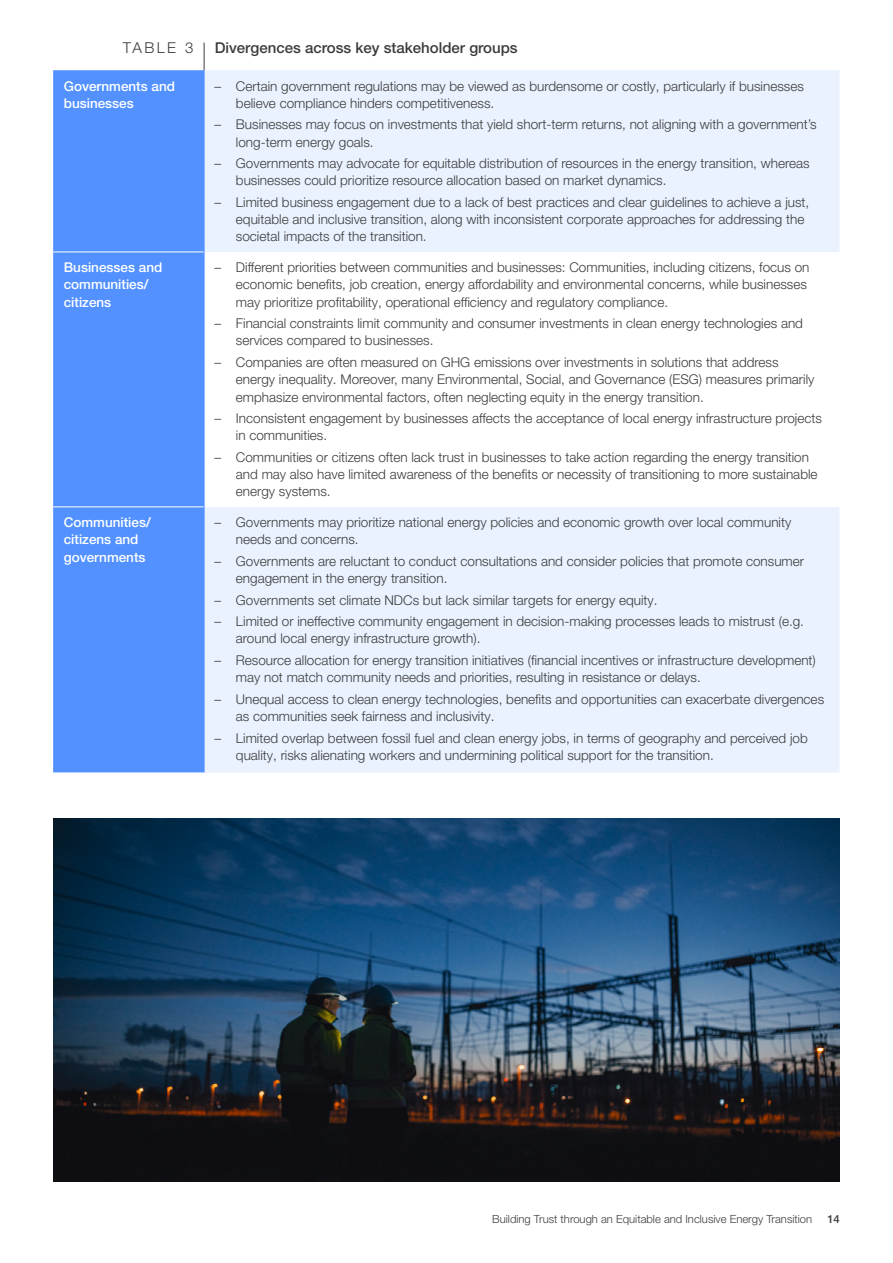
<style>
.page{position:relative;width:893px;height:1263px;background:#fff}
.page>*{position:absolute;margin:0;border:0;box-sizing:border-box;transform-origin:0 0}
.t1{font:500 15px "Helvetica Neue LT Pro";color:#3c3c3b}
.t2{font:300 15px "Helvetica Neue LT Pro";letter-spacing:.16em;color:#3c3c3b}
.t3{font:300 13.5px/17.2px "Helvetica Neue LT Pro";color:#3c3c3b}
.t4{font:500 13.5px/17.2px "Helvetica Neue LT Pro";color:#fff}
.t5{font:300 11.25px "Helvetica Neue LT Pro";color:#3c3c3b}
.t6{font:500 11.25px "Helvetica Neue LT Pro";color:#3c3c3b}
</style>
<div class="page">
<img style="left:53px;top:819px;width:787px;height:362px">
<hr style="left:204px;top:43px;width:1px;height:569px;background:#3c3c3b">
<div style="left:53px;top:70px;width:151px;height:702px;background:#5291ff"></div>
<div style="left:205px;top:70px;width:634px;height:702px;background:#eaf2ff"></div>
<div style="left:204px;top:252px;width:635px;height:255px;background:#fff"></div>
<hr style="left:53px;top:252px;width:151px;height:1px;background:#fff">
<hr style="left:53px;top:507px;width:151px;height:1px;background:#fff">
<hr style="left:204px;top:70px;width:1px;height:702px;background:#5291ff">
<p class="t2" style="left:123px;top:39px;width:72px">TABLE 3</p>
<p class="t1" style="left:215px;top:39px;width:304px">Divergences across key stakeholder groups</p>
<p class="t4" style="left:64px;top:77px;width:113px">Governments and businesses</p>
<p class="t3" style="left:236px;top:77px;width:569px;text-indent:-21px">– Certain government regulations may be viewed as burdensome or costly, particularly if businesses believe compliance hinders competitiveness.</p>
<p class="t3" style="left:236px;top:116px;width:582px;text-indent:-21px">– Businesses may focus on investments that yield short-term returns, not aligning with a government’s long-term energy goals.</p>
<p class="t3" style="left:236px;top:154px;width:575px;text-indent:-21px">– Governments may advocate for equitable distribution of resources in the energy transition, whereas businesses could prioritize resource allocation based on market dynamics.</p>
<p class="t3" style="left:236px;top:193px;width:575px;text-indent:-21px">– Limited business engagement due to a lack of best practices and clear guidelines to achieve a just, equitable and inclusive transition, along with inconsistent corporate approaches for addressing the societal impacts of the transition.</p>
<p class="t4" style="left:64px;top:259px;width:100px">Businesses and communities/ citizens</p>
<p class="t3" style="left:236px;top:258px;width:575px;text-indent:-21px">– Different priorities between communities and businesses: Communities, including citizens, focus on economic benefits, job creation, energy affordability and environmental concerns, while businesses may prioritize profitability, operational efficiency and regulatory compliance.</p>
<p class="t3" style="left:236px;top:314px;width:569px;text-indent:-21px">– Financial constraints limit community and consumer investments in clean energy technologies and services compared to businesses.</p>
<p class="t3" style="left:236px;top:353px;width:580px;text-indent:-21px">– Companies are often measured on GHG emissions over investments in solutions that address energy inequality. Moreover, many Environmental, Social, and Governance (ESG) measures primarily emphasize environmental factors, often neglecting equity in the energy transition.</p>
<p class="t3" style="left:236px;top:409px;width:587px;text-indent:-21px">– Inconsistent engagement by businesses affects the acceptance of local energy infrastructure projects in communities.</p>
<p class="t3" style="left:236px;top:448px;width:583px;text-indent:-21px">– Communities or citizens often lack trust in businesses to take action regarding the energy transition and may also have limited awareness of the benefits or necessity of transitioning to more sustainable energy systems.</p>
<p class="t4" style="left:64px;top:514px;width:89px">Communities/ citizens and governments</p>
<p class="t3" style="left:236px;top:513px;width:557px;text-indent:-21px">– Governments may prioritize national energy policies and economic growth over local community needs and concerns.</p>
<p class="t3" style="left:236px;top:552px;width:570px;text-indent:-21px">– Governments are reluctant to conduct consultations and consider policies that promote consumer engagement in the energy transition.</p>
<p class="t3" style="left:215px;top:591px;width:444px">– Governments set climate NDCs but lack similar targets for energy equity.</p>
<p class="t3" style="left:236px;top:612px;width:570px;text-indent:-21px">– Limited or ineffective community engagement in decision-making processes leads to mistrust (e.g. around local energy infrastructure growth).</p>
<p class="t3" style="left:236px;top:651px;width:581px;text-indent:-21px">– Resource allocation for energy transition initiatives (financial incentives or infrastructure development) may not match community needs and priorities, resulting in resistance or delays.</p>
<p class="t3" style="left:236px;top:690px;width:590px;text-indent:-21px">– Unequal access to clean energy technologies, benefits and opportunities can exacerbate divergences as communities seek fairness and inclusivity.</p>
<p class="t3" style="left:236px;top:729px;width:573px;text-indent:-21px">– Limited overlap between fossil fuel and clean energy jobs, in terms of geography and perceived job quality, risks alienating workers and undermining political support for the transition.</p>
<p class="t5" style="left:492px;top:1212px;width:321px">Building Trust through an Equitable and Inclusive Energy Transition</p>
<p class="t6" style="left:827px;top:1212px;width:14px">14</p>
</div>
